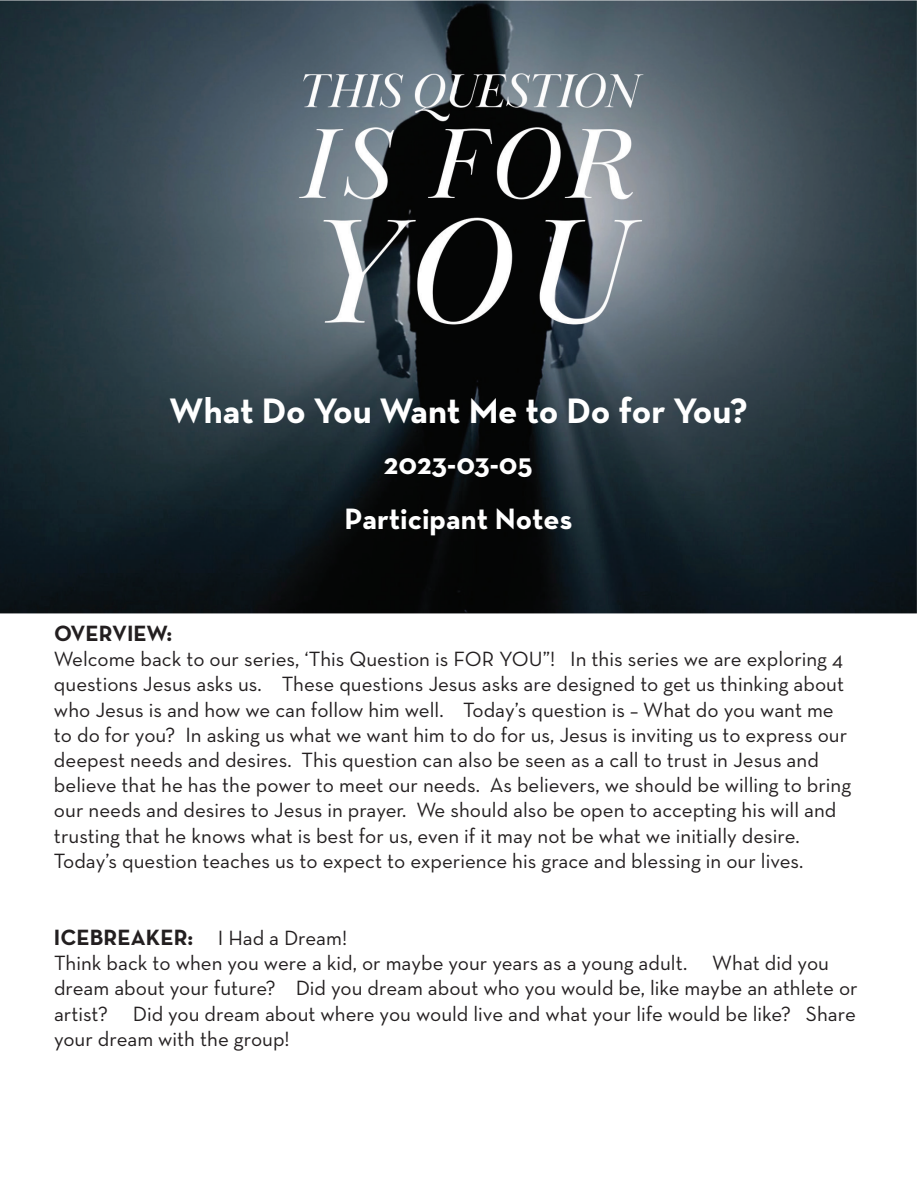
<style>
.page{position:relative;width:918px;height:1188px;background:#fff}
.page>*{position:absolute;margin:0;border:0;box-sizing:border-box;transform-origin:0 0}
.t1{font:700 36px "Neutra Text";letter-spacing:-.005em;color:#fff}
.t2{font:700 30px/55.1px "Neutra Text";color:#fff;text-align:center}
.t3{font:700 22.5px "Neutra Text";color:#231f20}
.t4{font:21px/25.2px "Neutra Text";color:#231f20}
.s1{font-weight:400;font-size:21px}
</style>
<div class="page">
<img style="left:0;top:0;width:917px;height:613px">
<img style="left:45px;top:52px;width:834px;height:302px">
<h1 class="t1" style="left:169px;top:388px;width:580px">What Do You Want Me to Do for You?</h1>
<h2 class="t2" style="left:344px;top:435px;width:230px">2023-03-05<br>Participant Notes</h2>
<p class="t3" style="left:54px;top:619px;width:120px">OVERVIEW:</p>
<p class="t4" style="left:54px;top:646px;width:799px">Welcome back to our series, ‘This Question is FOR YOU”! In this series we are exploring 4 questions Jesus asks us. These questions Jesus asks are designed to get us thinking about who Jesus is and how we can follow him well. Today’s question is – What do you want me to do for you? In asking us what we want him to do for us, Jesus is inviting us to express our deepest needs and desires. This question can also be seen as a call to trust in Jesus and believe that he has the power to meet our needs. As believers, we should be willing to bring our needs and desires to Jesus in prayer. We should also be open to accepting his will and trusting that he knows what is best for us, even if it may not be what we initially desire.<br>Today’s question teaches us to expect to experience his grace and blessing in our lives.</p>
<p class="t3" style="left:54px;top:924px;width:295px">ICEBREAKER: <span class="s1">I Had a Dream!</span></p>
<p class="t4" style="left:54px;top:950px;width:805px">Think back to when you were a kid, or maybe your years as a young adult. What did you dream about your future? Did you dream about who you would be, like maybe an athlete or artist? Did you dream about where you would live and what your life would be like? Share your dream with the group!</p>
</div>
